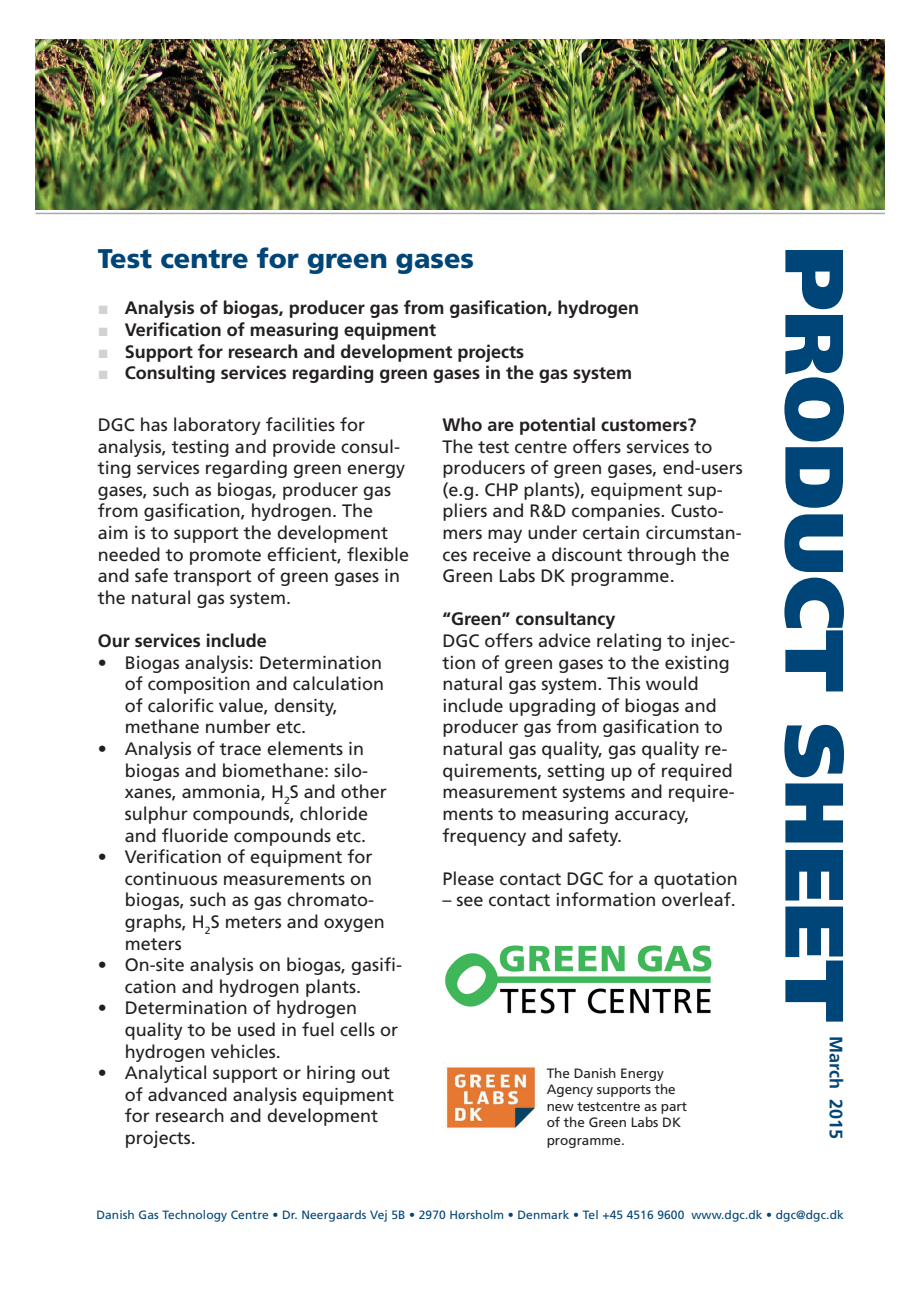
<style>
.page{position:relative;width:919px;height:1289px;background:#fff}
.page>*{position:absolute;margin:0;border:0;box-sizing:border-box;transform-origin:0 0}
.t1{font:900 82.5px "Frutiger LT";color:#004577}
.t2{font:900 27px "Frutiger LT";color:#004577}
.t3{font:18px/21.6px "Frutiger LT";color:#231f20}
.t4{font:700 18px "Frutiger LT";color:#231f20}
.t5{font:700 18px "Frutiger LT";color:#004577}
.t6{font:13.5px/16.2px "Frutiger LT";color:#231f20}
.t7{font:12px "Frutiger LT";letter-spacing:.01em;color:#004577}
.s1{font-family:"Arial";font-weight:400;color:#d1d2d4}
</style>
<div class="page">
<hr style="left:36px;top:213px;width:848px;height:1px;background:#a8a9ad">
<img style="left:442px;top:1065px;width:94px;height:65px">
<img style="left:445px;top:945px;width:267px;height:69px">
<img style="left:36px;top:40px;width:848px;height:170px">
<h2 class="t2" style="left:98px;top:242px;width:377px">Test centre for green gases</h2>
<p class="t4" style="left:98px;top:297px;width:543px"><span class="s1">■</span> Analysis of biogas, producer gas from gasification, hydrogen</p>
<p class="t4" style="left:98px;top:319px;width:340px"><span class="s1">■</span> Verification of measuring equipment</p>
<p class="t4" style="left:98px;top:341px;width:428px"><span class="s1">■</span> Support for research and development projects</p>
<p class="t4" style="left:98px;top:362px;width:536px"><span class="s1">■</span> Consulting services regarding green gases in the gas system</p>
<p class="t3" style="left:98px;top:414px;width:313px">DGC has laboratory facilities for analysis, testing and provide consul&shy;ting services regarding green energy gases, such as biogas, producer gas from gasification, hydrogen. The<br>aim is to support the development needed to promote efficient, flexible and safe transport of green gases in the natural gas system.</p>
<p class="t4" style="left:98px;top:630px;width:171px">Our services include</p>
<p class="t3" style="left:125px;top:651px;width:261px;text-indent:-27px">• Biogas analysis: Determination of composition and calculation of calorific value, density, methane number etc.</p>
<p class="t3" style="left:125px;top:738px;width:263px;text-indent:-27px">• Analysis of trace elements in biogas and biomethane: silo&shy;xanes, ammonia, H<sub>2</sub>S and other sulphur compounds, chloride and fluoride compounds etc.</p>
<p class="t3" style="left:125px;top:846px;width:261px;text-indent:-27px">• Verification of equipment for continuous measurements on biogas, such as gas chromato&shy;graphs, H<sub>2</sub>S meters and oxygen meters</p>
<p class="t3" style="left:125px;top:954px;width:279px;text-indent:-27px">• On-site analysis on biogas, gasifi&shy;cation and hydrogen plants.</p>
<p class="t3" style="left:125px;top:997px;width:275px;text-indent:-27px">• Determination of hydrogen quality to be used in fuel cells or hydrogen vehicles.</p>
<p class="t3" style="left:125px;top:1062px;width:271px;text-indent:-27px">• Analytical support or hiring out of advanced analysis equipment for research and development projects.</p>
<p class="t4" style="left:442px;top:414px;width:255px">Who are potential customers?</p>
<p class="t3" style="left:442px;top:435px;width:302px">The test centre offers services to producers of green gases, end-users (e.g. CHP plants), equipment sup&shy;pliers and R&amp;D companies. Custo&shy;mers may under certain circumstan&shy;ces receive a discount through the Green Labs DK programme.</p>
<p class="t4" style="left:442px;top:608px;width:174px">“Green” consultancy</p>
<p class="t3" style="left:442px;top:630px;width:294px">DGC offers advice relating to injec&shy;tion of green gases to the existing natural gas system. This would include upgrading of biogas and producer gas from gasification to natural gas quality, gas quality re&shy;quirements, setting up of required measurement systems and require&shy;ments to measuring accuracy, frequency and safety.</p>
<p class="t3" style="left:442px;top:867px;width:297px">Please contact DGC for a quotation</p>
<p class="t3" style="left:442px;top:889px;width:295px">– see contact information overleaf.</p>
<p class="t6" style="left:546px;top:1065px;width:142px">The Danish Energy<br>Agency supports the new testcentre as part of the Green Labs DK</p>
<p class="t6" style="left:546px;top:1131px;width:80px">programme.</p>
<h1 class="t1" style="left:864px;top:246px;width:778px;rotate:90deg">PRODUCT SHEET</h1>
<p class="t5" style="left:846px;top:1036px;width:104px;rotate:90deg">March 2015</p>
<p class="t7" style="left:96px;top:1207px;width:748px">Danish Gas Technology Centre • Dr. Neergaards Vej 5B • 2970 Hørsholm • Denmark • Tel +45 4516 9600 www.dgc.dk • dgc@dgc.dk</p>
</div>
